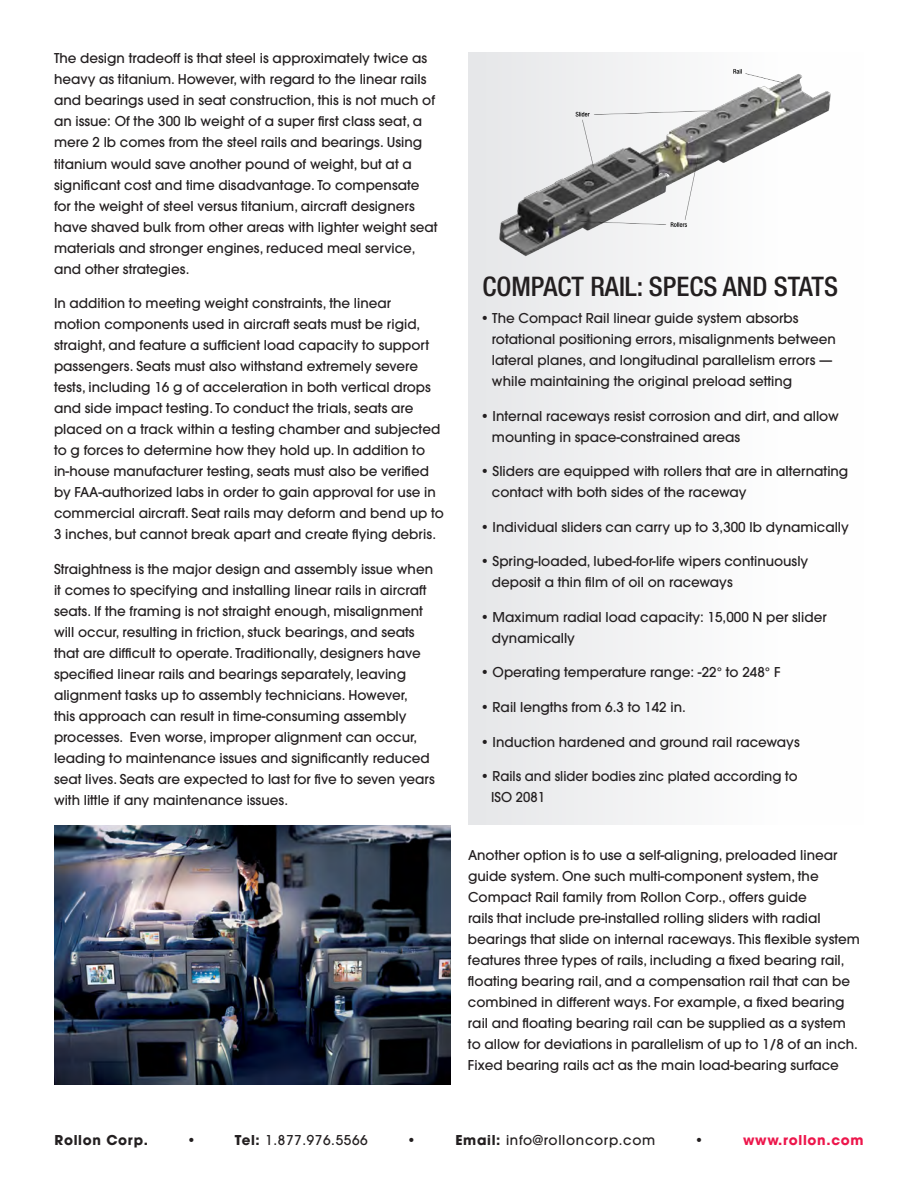
<style>
.page{position:relative;width:918px;height:1188px;background:#fff}
.page>*{position:absolute;margin:0;border:0;box-sizing:border-box;transform-origin:0 0}
.t1{font:500 condensed 27px "Helvetica Neue";color:#231f20}
.t2{font:500 13.5px/21px "Avant Garde";color:#231f20}
.t3{font:500 13.5px "Avant Garde";letter-spacing:.05em;color:#231f20}
.t4{font:700 13.5px "Avant Garde";letter-spacing:.05em;color:#231f20}
.t5{font:700 13.5px "Avant Garde";letter-spacing:.05em;color:#ed164b}
.s1{font-weight:700}
</style>
<div class="page">
<div style="left:468px;top:52px;width:396px;height:773px;background:linear-gradient(to right,#e6e7e9,#fff)"></div>
<img style="left:472px;top:67px;width:392px;height:199px">
<img style="left:55px;top:825px;width:396px;height:259px">
<p class="t2" style="left:54px;top:48px;width:385px">The design tradeoff is that steel is approximately twice as heavy as titanium. However, with regard to the linear rails and bearings used in seat construction, this is not much of an issue: Of the 300 lb weight of a super first class seat, a mere 2 lb comes from the steel rails and bearings. Using titanium would save another pound of weight, but at a significant cost and time disadvantage. To compensate for the weight of steel versus titanium, aircraft designers have shaved bulk from other areas with lighter weight seat materials and stronger engines, reduced meal service, and other strategies.</p>
<p class="t2" style="left:54px;top:293px;width:391px">In addition to meeting weight constraints, the linear<br>motion components used in aircraft seats must be rigid, straight, and feature a sufficient load capacity to support passengers. Seats must also withstand extremely severe tests, including 16 g of acceleration in both vertical drops and side impact testing. To conduct the trials, seats are placed on a track within a testing chamber and subjected to g forces to determine how they hold up. In addition to in-house manufacturer testing, seats must also be verified by FAA-authorized labs in order to gain approval for use in commercial aircraft. Seat rails may deform and bend up to 3 inches, but cannot break apart and create flying debris.</p>
<p class="t2" style="left:54px;top:558px;width:382px">Straightness is the major design and assembly issue when it comes to specifying and installing linear rails in aircraft seats. If the framing is not straight enough, misalignment will occur, resulting in friction, stuck bearings, and seats that are difficult to operate. Traditionally, designers have specified linear rails and bearings separately, leaving alignment tasks up to assembly technicians. However,<br>this approach can result in time-consuming assembly processes. Even worse, improper alignment can occur, leading to maintenance issues and significantly reduced seat lives. Seats are expected to last for five to seven years with little if any maintenance issues.</p>
<h1 class="t1" style="left:482px;top:270px;width:357px">COMPACT RAIL: SPECS AND STATS</h1>
<p class="t2" style="left:492px;top:308px;width:345px;text-indent:-11px">• The Compact Rail linear guide system absorbs rotational positioning errors, misalignments between lateral planes, and longitudinal parallelism errors — while maintaining the original preload setting</p>
<p class="t2" style="left:492px;top:406px;width:348px;text-indent:-11px">• Internal raceways resist corrosion and dirt, and allow mounting in space-constrained areas</p>
<p class="t2" style="left:492px;top:461px;width:358px;text-indent:-11px">• Sliders are equipped with rollers that are in alternating contact with both sides of the raceway</p>
<p class="t2" style="left:481px;top:517px;width:370px">• Individual sliders can carry up to 3,300 lb dynamically</p>
<p class="t2" style="left:492px;top:551px;width:318px;text-indent:-11px">• Spring-loaded, lubed-for-life wipers continuously deposit a thin film of oil on raceways</p>
<p class="t2" style="left:492px;top:607px;width:336px;text-indent:-11px">• Maximum radial load capacity: 15,000 N per slider dynamically</p>
<p class="t2" style="left:481px;top:662px;width:301px">• Operating temperature range: -22° to 248° F</p>
<p class="t2" style="left:481px;top:697px;width:207px">• Rail lengths from 6.3 to 142 in.</p>
<p class="t2" style="left:481px;top:731px;width:321px">• Induction hardened and ground rail raceways</p>
<p class="t2" style="left:491px;top:766px;width:308px;text-indent:-11px">• Rails and slider bodies zinc plated according to<br>ISO 2081</p>
<p class="t2" style="left:468px;top:844px;width:394px">Another option is to use a self-aligning, preloaded linear guide system. One such multi-component system, the Compact Rail family from Rollon Corp., offers guide<br>rails that include pre-installed rolling sliders with radial bearings that slide on internal raceways. This flexible system features three types of rails, including a fixed bearing rail, floating bearing rail, and a compensation rail that can be combined in different ways. For example, a fixed bearing rail and floating bearing rail can be supplied as a system to allow for deviations in parallelism of up to 1/8 of an inch.<br>Fixed bearing rails act as the main load-bearing surface</p>
<p class="t4" style="left:55px;top:1131px;width:95px">Rollon Corp.</p>
<p class="t4" style="left:186px;top:1131px;width:11px">•</p>
<p class="t3" style="left:235px;top:1131px;width:134px"><span class="s1">Tel:</span> 1.877.976.5566</p>
<p class="t4" style="left:407px;top:1131px;width:11px">•</p>
<p class="t3" style="left:456px;top:1131px;width:201px"><span class="s1">Email:</span> info@rolloncorp.com</p>
<p class="t4" style="left:694px;top:1131px;width:11px">•</p>
<p class="t5" style="left:743px;top:1131px;width:122px">www.rollon.com</p>
</div>
